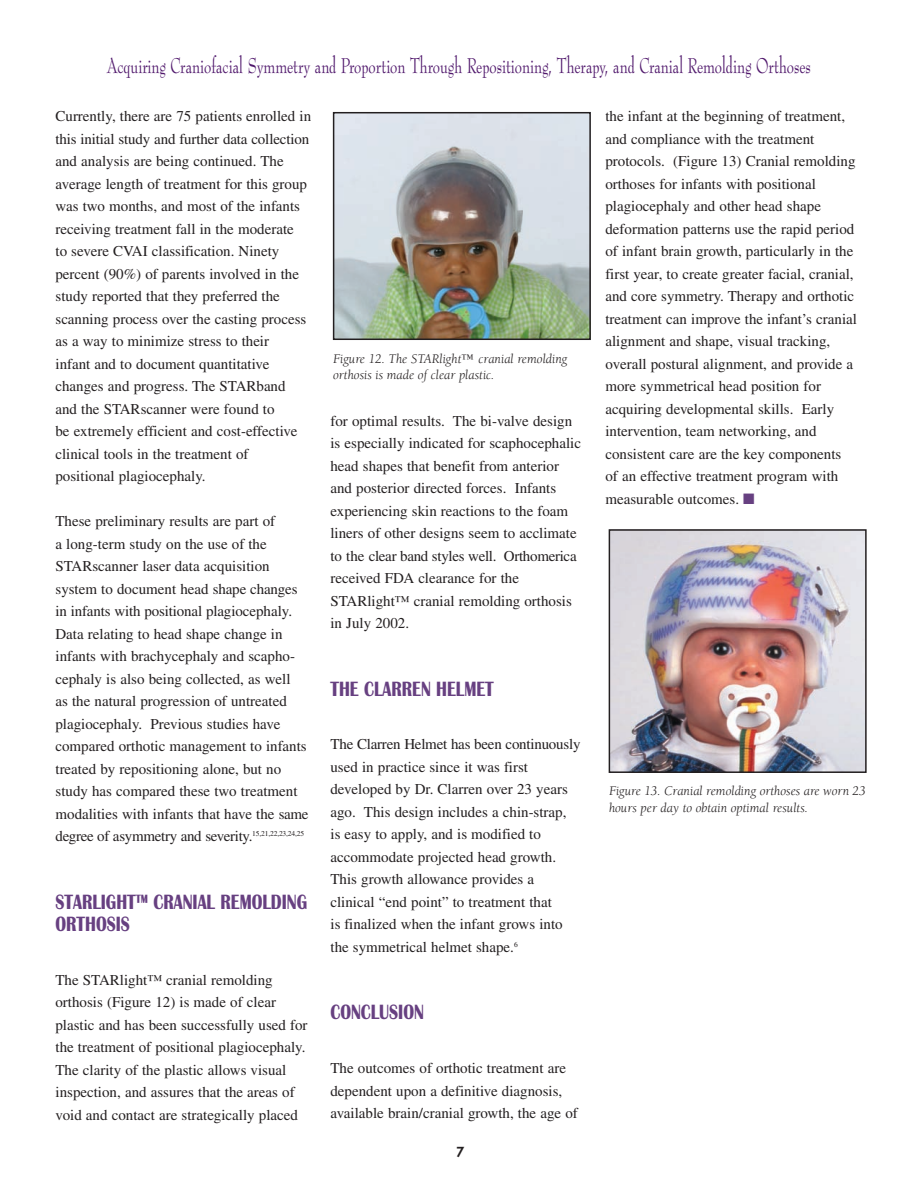
<style>
.page{position:relative;width:918px;height:1188px;background:#fff}
.page>*{position:absolute;margin:0;border:0;box-sizing:border-box;transform-origin:0 0}
.t1{font:700 21.45px/22.5px "Britannic";color:#674081;scale:.77 1}
.t2{font:21px "Bernhard Modern Regular DTC";color:#50186c;scale:.71 1}
.t3{font:15px/22.5px "Times";color:#231f20}
.t4{font:italic 13.5px/16.2px "Berkeley";color:#231f20}
.t5{font:800 13.5px "Futura";color:#231f20}
.s1{color:#674081}
</style>
<div class="page">
<img style="left:612px;top:532px;width:252px;height:238px">
<div style="left:609px;top:529px;width:258px;height:244px;border:2px solid #231f20"></div>
<img style="left:336px;top:115px;width:252px;height:222px">
<div style="left:333px;top:112px;width:258px;height:228px;border:2px solid #231f20"></div>
<h2 class="t2" style="left:107px;top:55px;width:993px">Acquiring Craniofacial Symmetry and Proportion Through Repositioning, Therapy, and Cranial Remolding Orthoses</h2>
<p class="t3" style="left:56px;top:106px;width:257px">Currently, there are 75 patients enrolled in this initial study and further data collection and analysis are being continued. The average length of treatment for this group was two months, and most of the infants receiving treatment fall in the moderate<br>to severe CVAI classification. Ninety percent (90%) of parents involved in the study reported that they preferred the scanning process over the casting process as a way to minimize stress to their<br>infant and to document quantitative changes and progress. The STARband<br>and the STARscanner were found to<br>be extremely efficient and cost-effective clinical tools in the treatment of positional plagiocephaly.</p>
<p class="t3" style="left:56px;top:511px;width:255px">These preliminary results are part of<br>a long-term study on the use of the STARscanner laser data acquisition system to document head shape changes in infants with positional plagiocephaly.<br>Data relating to head shape change in infants with brachycephaly and scapho&shy;cephaly is also being collected, as well<br>as the natural progression of untreated plagiocephaly. Previous studies have compared orthotic management to infants treated by repositioning alone, but no study has compared these two treatment modalities with infants that have the same degree of asymmetry and severity.<sup>15,21,22,23,24,25</sup></p>
<h1 class="t1" style="left:56px;top:892px;width:328px">STARLIGHT™ CRANIAL REMOLDING<br>ORTHOSIS</h1>
<p class="t3" style="left:56px;top:970px;width:254px">The STARlight™ cranial remolding orthosis (Figure 12) is made of clear plastic and has been successfully used for the treatment of positional plagiocephaly.<br>The clarity of the plastic allows visual inspection, and assures that the areas of void and contact are strategically placed</p>
<p class="t4" style="left:333px;top:351px;width:236px">Figure 12. The STARlight™ cranial remolding orthosis is made of clear plastic.</p>
<p class="t3" style="left:330px;top:411px;width:252px">for optimal results. The bi-valve design is especially indicated for scaphocephalic head shapes that benefit from anterior and posterior directed forces. Infants experiencing skin reactions to the foam liners of other designs seem to acclimate to the clear band styles well. Orthomerica received FDA clearance for the STARlight™ cranial remolding orthosis in July 2002.</p>
<h1 class="t1" style="left:330px;top:679px;width:214px">THE CLARREN HELMET</h1>
<p class="t3" style="left:330px;top:735px;width:252px">The Clarren Helmet has been continuously used in practice since it was first developed by Dr. Clarren over 23 years ago. This design includes a chin-strap,<br>is easy to apply, and is modified to accommodate projected head growth.<br>This growth allowance provides a clinical “end point” to treatment that<br>is finalized when the infant grows into the symmetrical helmet shape.<sup>6</sup></p>
<h1 class="t1" style="left:330px;top:1003px;width:123px">CONCLUSION</h1>
<p class="t3" style="left:330px;top:1058px;width:249px">The outcomes of orthotic treatment are dependent upon a definitive diagnosis, available brain/cranial growth, the age of</p>
<p class="t5" style="left:457px;top:1145px;width:9px">7</p>
<p class="t3" style="left:605px;top:106px;width:253px">the infant at the beginning of treatment, and compliance with the treatment protocols. (Figure 13) Cranial remolding orthoses for infants with positional plagiocephaly and other head shape deformation patterns use the rapid period of infant brain growth, particularly in the first year, to create greater facial, cranial, and core symmetry. Therapy and orthotic treatment can improve the infant’s cranial alignment and shape, visual tracking, overall postural alignment, and provide a more symmetrical head position for acquiring developmental skills. Early intervention, team networking, and consistent care are the key components of an effective treatment program with measurable outcomes. <span class="s1">■</span></p>
<p class="t4" style="left:609px;top:784px;width:258px">Figure 13. Cranial remolding orthoses are worn 23 hours per day to obtain optimal results.</p>
</div>
